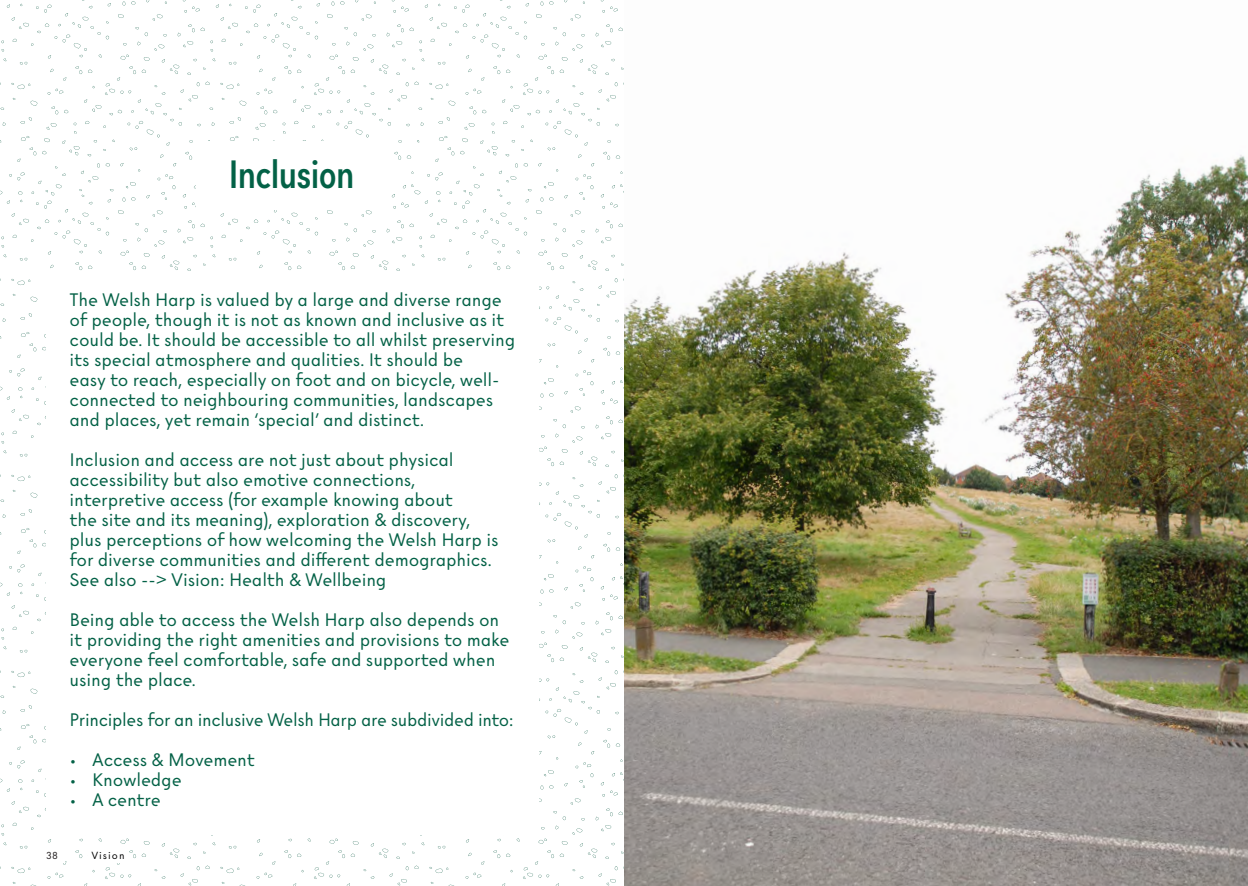
<style>
.page{position:relative;width:1248px;height:886px;background:#fff}
.page>*{position:absolute;margin:0;border:0;box-sizing:border-box;transform-origin:0 0}
.Chapter{font:500 40px "Sofia Pro Condensed";color:#036146}
.quotations{font:17.5px/20px "Certeau";letter-spacing:-.01em;color:#036146}
.t1{font:10px "Certeau";letter-spacing:.1em;color:#000001}
.t2{font:10px "Certeau";color:#231f20}
</style>
<div class="page">
<img style="left:624px;top:155px;width:623px;height:731px">
<p class="Chapter" style="left:229px;top:144px;width:127px">Inclusion</p>
<p class="quotations" style="left:70px;top:289px;width:447px">The Welsh Harp is valued by a large and diverse range of people, though it is not as known and inclusive as it could be. It should be accessible to all whilst preserving its special atmosphere and qualities. It should be<br>easy to reach, especially on foot and on bicycle, well&shy;connected to neighbouring communities, landscapes and places, yet remain ‘special’ and distinct.</p>
<p class="quotations" style="left:70px;top:449px;width:430px">Inclusion and access are not just about physical accessibility but also emotive connections, interpretive access (for example knowing about<br>the site and its meaning), exploration &amp; discovery, plus perceptions of how welcoming the Welsh Harp is for diverse communities and different demographics.<br>See also --&gt; Vision: Health &amp; Wellbeing</p>
<p class="quotations" style="left:70px;top:609px;width:441px">Being able to access the Welsh Harp also depends on it providing the right amenities and provisions to make everyone feel comfortable, safe and supported when using the place.</p>
<p class="quotations" style="left:70px;top:709px;width:446px">Principles for an inclusive Welsh Harp are subdivided into:</p>
<p class="quotations" style="left:70px;top:749px;width:187px">• Access &amp; Movement</p>
<p class="quotations" style="left:70px;top:769px;width:114px">• Knowledge</p>
<p class="quotations" style="left:70px;top:789px;width:93px">• A centre</p>
<p class="t2" style="left:46px;top:849px;width:13px">38</p>
<p class="t1" style="left:91px;top:849px;width:35px">Vision</p>
</div>
